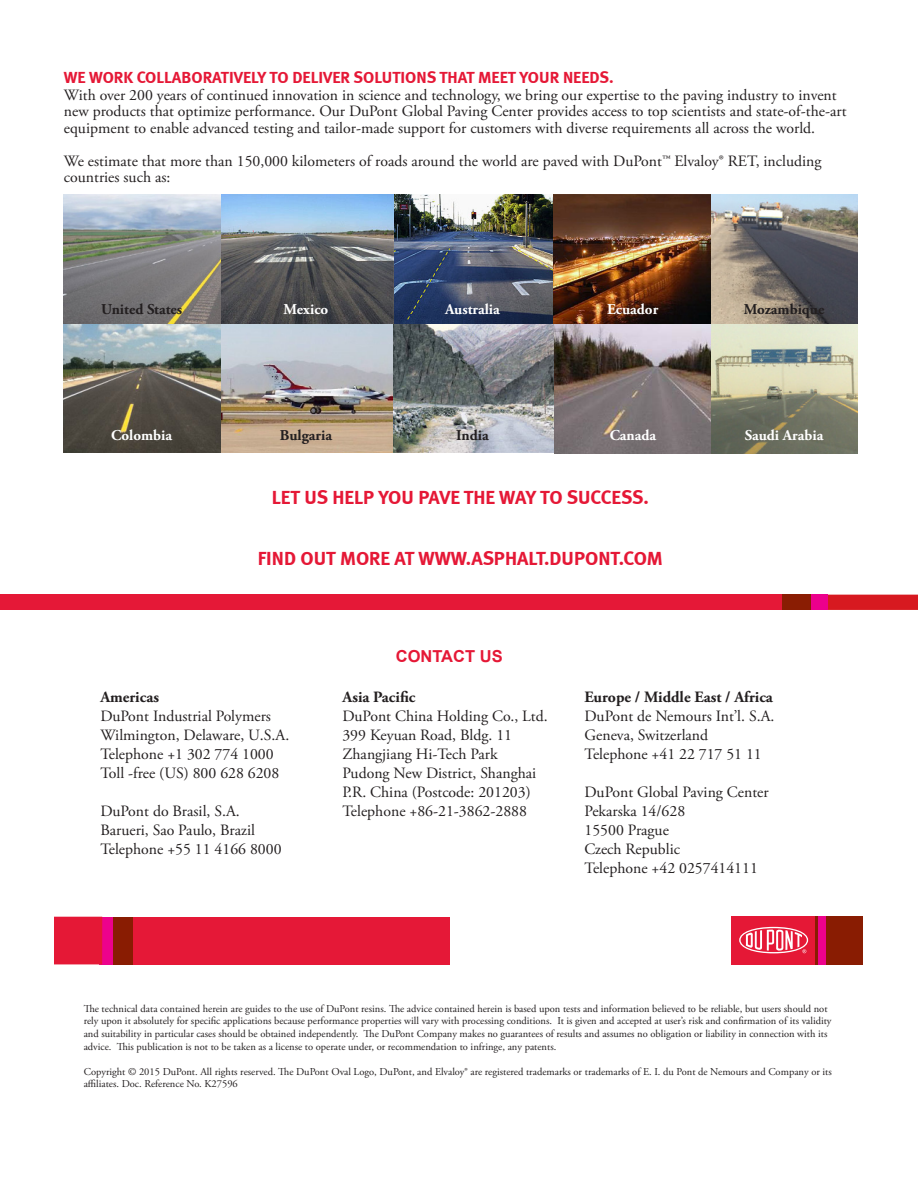
<style>
.page{position:relative;width:918px;height:1188px;background:#fff}
.page>*{position:absolute;margin:0;border:0;box-sizing:border-box;transform-origin:0 0}
.t1{font:700 19.5px "Meta";color:#e51836}
.t2{font:700 16.5px "Meta";color:#e51836}
.t3{font:700 16.5px "Arial";color:#e51836}
.t4{font:15.75px/16.5px "Adobe Garamond Pro";color:#231f20}
.t5{font:700 15.75px "Adobe Garamond Pro";color:#231f20}
.t6{font:700 15px "Adobe Garamond Pro";color:#fff}
.t7{font:700 15px "Adobe Garamond Pro";color:#231f20}
.t8{font:10.5px/12.6px "Adobe Garamond Pro";color:#231f20}
</style>
<div class="page">
<img style="left:393px;top:324px;width:464px;height:129px">
<img style="left:63px;top:324px;width:330px;height:129px">
<img style="left:393px;top:194px;width:161px;height:130px">
<img style="left:63px;top:194px;width:330px;height:130px">
<img style="left:554px;top:194px;width:303px;height:130px">
<div style="left:100px;top:917px;width:349px;height:47px;background:#e51837"></div>
<div style="left:99px;top:917px;width:14px;height:47px;background:#ed028c"></div>
<div style="left:113px;top:917px;width:20px;height:47px;background:#891c02"></div>
<div style="left:54px;top:917px;width:48px;height:47px;background:#e51836"></div>
<div style="left:732px;top:916px;width:83px;height:48px;background:#e51836"></div>
<div style="left:815px;top:916px;width:48px;height:48px;background:#891c02"></div>
<div style="left:819px;top:916px;width:7px;height:48px;background:#ed028c"></div>
<svg style="left:739px;top:927px;width:69px;height:26px"></svg>
<div style="left:0;top:595px;width:783px;height:15px;background:#e51837"></div>
<div style="left:808px;top:595px;width:110px;height:15px;background:#d71920"></div>
<div style="left:811px;top:595px;width:17px;height:15px;background:#ec008c"></div>
<div style="left:783px;top:595px;width:28px;height:15px;background:#8a1d03"></div>
<p class="t2" style="left:64px;top:68px;width:551px">WE WORK COLLABORATIVELY TO DELIVER SOLUTIONS THAT MEET YOUR NEEDS.</p>
<p class="t4" style="left:64px;top:87px;width:784px">With over 200 years of continued innovation in science and technology, we bring our expertise to the paving industry to invent new products that optimize performance. Our DuPont Global Paving Center provides access to top scientists and state-of-the-art equipment to enable advanced testing and tailor-made support for customers with diverse requirements all across the world.</p>
<p class="t4" style="left:64px;top:153px;width:759px">We estimate that more than 150,000 kilometers of roads around the world are paved with DuPont™ Elvaloy® RET, including countries such as:</p>
<p class="t7" style="left:101px;top:300px;width:83px">United States</p>
<p class="t6" style="left:607px;top:300px;width:53px">Ecuador</p>
<p class="t6" style="left:284px;top:300px;width:46px">Mexico</p>
<p class="t6" style="left:445px;top:300px;width:56px">Australia</p>
<p class="t6" style="left:111px;top:427px;width:62px">Colombia</p>
<p class="t7" style="left:280px;top:427px;width:54px">Bulgaria</p>
<p class="t7" style="left:456px;top:427px;width:34px">India</p>
<p class="t6" style="left:610px;top:427px;width:48px">Canada</p>
<p class="t1" style="left:272px;top:486px;width:378px">LET US HELP YOU PAVE THE WAY TO SUCCESS.</p>
<p class="t1" style="left:258px;top:547px;width:407px">FIND OUT MORE AT WWW.ASPHALT.DUPONT.COM</p>
<p class="t3" style="left:396px;top:645px;width:108px">CONTACT US</p>
<p class="t7" style="left:744px;top:300px;width:82px">Mozambique</p>
<p class="t6" style="left:745px;top:427px;width:80px">Saudi Arabia</p>
<p class="t5" style="left:100px;top:688px;width:60px">Americas</p>
<p class="t4" style="left:100px;top:707px;width:190px;line-height:18.9px">DuPont Industrial Polymers<br>Wilmington, Delaware, U.S.A.<br>Telephone +1 302 774 1000</p>
<p class="t4" style="left:100px;top:765px;width:181px">Toll -free (US) 800 628 6208</p>
<p class="t4" style="left:100px;top:803px;width:141px">DuPont do Brasil, S.A.</p>
<p class="t4" style="left:100px;top:822px;width:156px">Barueri, Sao Paulo, Brazil</p>
<p class="t4" style="left:100px;top:841px;width:183px">Telephone +55 11 4166 8000</p>
<p class="t5" style="left:342px;top:688px;width:75px">Asia Pacific</p>
<p class="t4" style="left:342px;top:709px;width:207px">DuPont China Holding Co., Ltd.</p>
<p class="t4" style="left:342px;top:728px;width:171px">399 Keyuan Road, Bldg. 11</p>
<p class="t4" style="left:342px;top:746px;width:157px">Zhangjiang Hi-Tech Park</p>
<p class="t4" style="left:342px;top:765px;width:195px">Pudong New District, Shanghai</p>
<p class="t4" style="left:342px;top:784px;width:190px">P.R. China (Postcode: 201203)</p>
<p class="t4" style="left:342px;top:803px;width:186px">Telephone +86-21-3862-2888</p>
<p class="t5" style="left:585px;top:688px;width:190px">Europe / Middle East / Africa</p>
<p class="t4" style="left:585px;top:709px;width:191px">DuPont de Nemours Int’l. S.A.</p>
<p class="t4" style="left:585px;top:728px;width:125px">Geneva, Switzerland</p>
<p class="t4" style="left:585px;top:746px;width:179px">Telephone +41 22 717 51 11</p>
<p class="t4" style="left:585px;top:784px;width:186px">DuPont Global Paving Center</p>
<p class="t4" style="left:585px;top:803px;width:102px">Pekarska 14/628</p>
<p class="t4" style="left:585px;top:822px;width:86px">15500 Prague</p>
<p class="t4" style="left:585px;top:841px;width:97px">Czech Republic</p>
<p class="t4" style="left:585px;top:860px;width:175px">Telephone +42 0257414111</p>
<p class="t8" style="left:84px;top:1002px;width:749px">The technical data contained herein are guides to the use of DuPont resins. The advice contained herein is based upon tests and information believed to be reliable, but users should not rely upon it absolutely for specific applications because performance properties will vary with processing conditions. It is given and accepted at user’s risk and confirmation of its validity and suitability in particular cases should be obtained independently. The DuPont Company makes no guarantees of results and assumes no obligation or liability in connection with its advice. This publication is not to be taken as a license to operate under, or recommendation to infringe, any patents.</p>
<p class="t8" style="left:84px;top:1065px;width:750px">Copyright © 2015 DuPont. All rights reserved. The DuPont Oval Logo, DuPont, and Elvaloy® are registered trademarks or trademarks of E. I. du Pont de Nemours and Company or its affiliates. Doc. Reference No. K27596</p>
</div>
